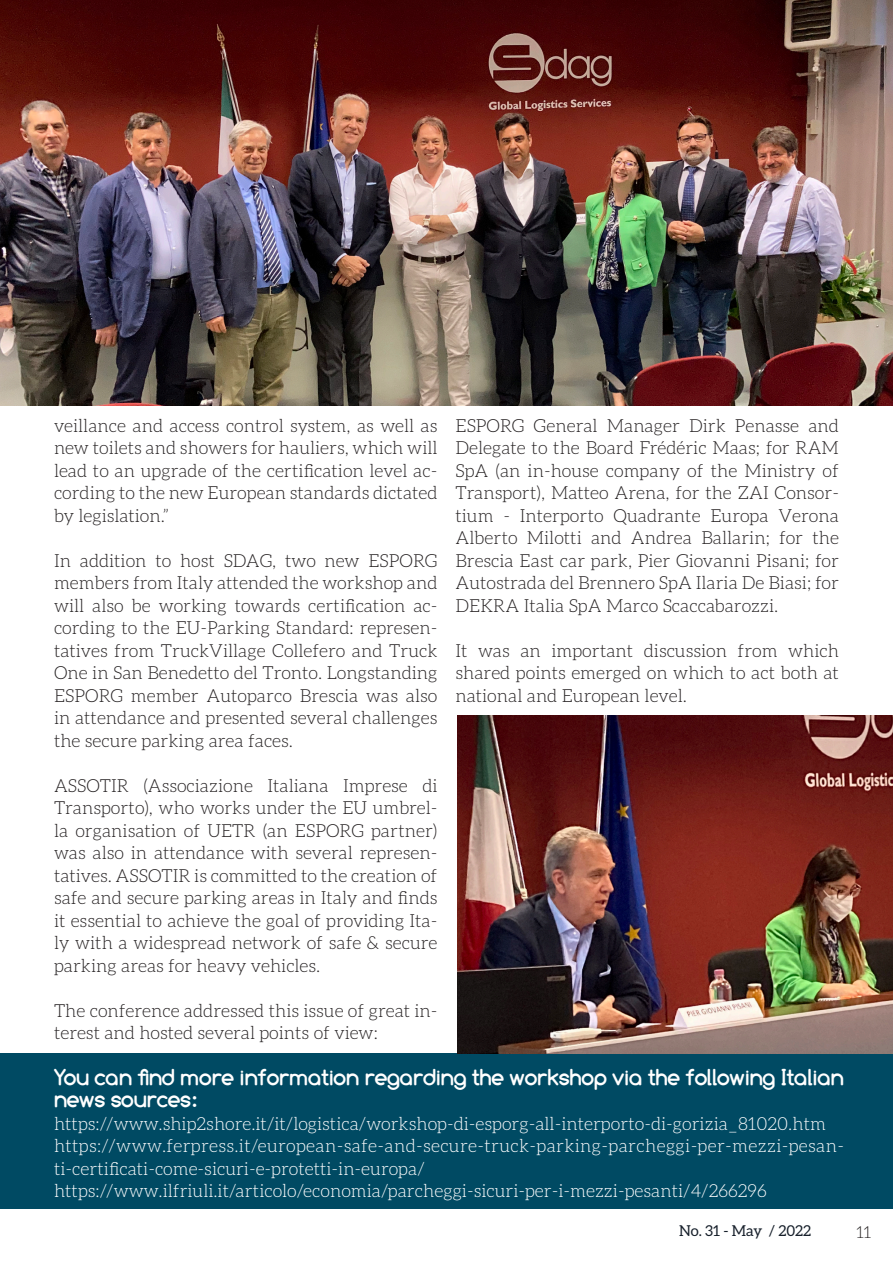
<style>
.page{position:relative;width:893px;height:1263px;background:#fff}
.page>*{position:absolute;margin:0;border:0;box-sizing:border-box;transform-origin:0 0}
.t1{font:700 22.5px/22.5px "Comfortaa";color:#fff}
.t2{font:300 18px/22.5px "Aleo";color:#231f20;text-align:justify}
.t3{font:300 18px "Aleo";color:#fff}
.t4{font:300 18px/22.5px "Aleo";letter-spacing:.02em;color:#fff}
.t5{font:300 16.5px "Aleo";color:#231f20}
.t6{font:15px "Aleo";color:#17202b}
</style>
<div class="page">
<div style="left:0;top:1053px;width:893px;height:156px;background:#004a63"></div>
<img style="left:0;top:1px;width:893px;height:404px">
<img style="left:457px;top:716px;width:436px;height:337px">
<p class="t2" style="left:54px;top:414px;width:385px">veillance and access control system, as well as new toilets and showers for hauliers, which will lead to an upgrade of the certification level ac&shy;cording to the new European standards dictated by legislation.”</p>
<p class="t2" style="left:54px;top:549px;width:385px">In addition to host SDAG, two new ESPORG members from Italy attended the workshop and will also be working towards certification ac&shy;cording to the EU-Parking Standard: represen&shy;tatives from TruckVillage Collefero and Truck One in San Benedetto del Tronto. Longstanding ESPORG member Autoparco Brescia was also in attendance and presented several challenges the secure parking area faces.</p>
<p class="t2" style="left:54px;top:774px;width:385px">ASSOTIR (Associazione Italiana Imprese di Transporto), who works under the EU umbrel&shy;la organisation of UETR (an ESPORG partner) was also in attendance with several represen&shy;tatives. ASSOTIR is committed to the creation of safe and secure parking areas in Italy and finds it essential to achieve the goal of providing Ita&shy;ly with a widespread network of safe &amp; secure parking areas for heavy vehicles.</p>
<p class="t2" style="left:54px;top:999px;width:385px">The conference addressed this issue of great in&shy;terest and hosted several points of view:</p>
<p class="t2" style="left:455px;top:414px;width:385px">ESPORG General Manager Dirk Penasse and Delegate to the Board Frédéric Maas; for RAM SpA (an in-house company of the Ministry of Transport), Matteo Arena, for the ZAI Consor&shy;tium - Interporto Quadrante Europa Verona Alberto Milotti and Andrea Ballarin; for the Brescia East car park, Pier Giovanni Pisani; for Autostrada del Brennero SpA Ilaria De Biasi; for DEKRA Italia SpA Marco Scaccabarozzi.</p>
<p class="t2" style="left:455px;top:639px;width:385px">It was an important discussion from which shared points emerged on which to act both at national and European level.</p>
<p class="t1" style="left:54px;top:1065px;width:791px">You can find more information regarding the workshop via the following Italian news sources:</p>
<p class="t3" style="left:54px;top:1113px;width:773px">https://www.ship2shore.it/it/logistica/workshop-di-esporg-all-interporto-di-gorizia_81020.htm</p>
<p class="t4" style="left:54px;top:1134px;width:792px">https://www.ferpress.it/european-safe-and-secure-truck-parking-parcheggi-per-mezzi-pesan&shy;ti-certificati-come-sicuri-e-protetti-in-europa/</p>
<p class="t3" style="left:54px;top:1181px;width:714px">https://www.ilfriuli.it/articolo/economia/parcheggi-sicuri-per-i-mezzi-pesanti/4/266296</p>
<p class="t6" style="left:679px;top:1222px;width:133px">No. 31 - May / 2022</p>
<p class="t5" style="left:856px;top:1223px;width:16px">11</p>
</div>
